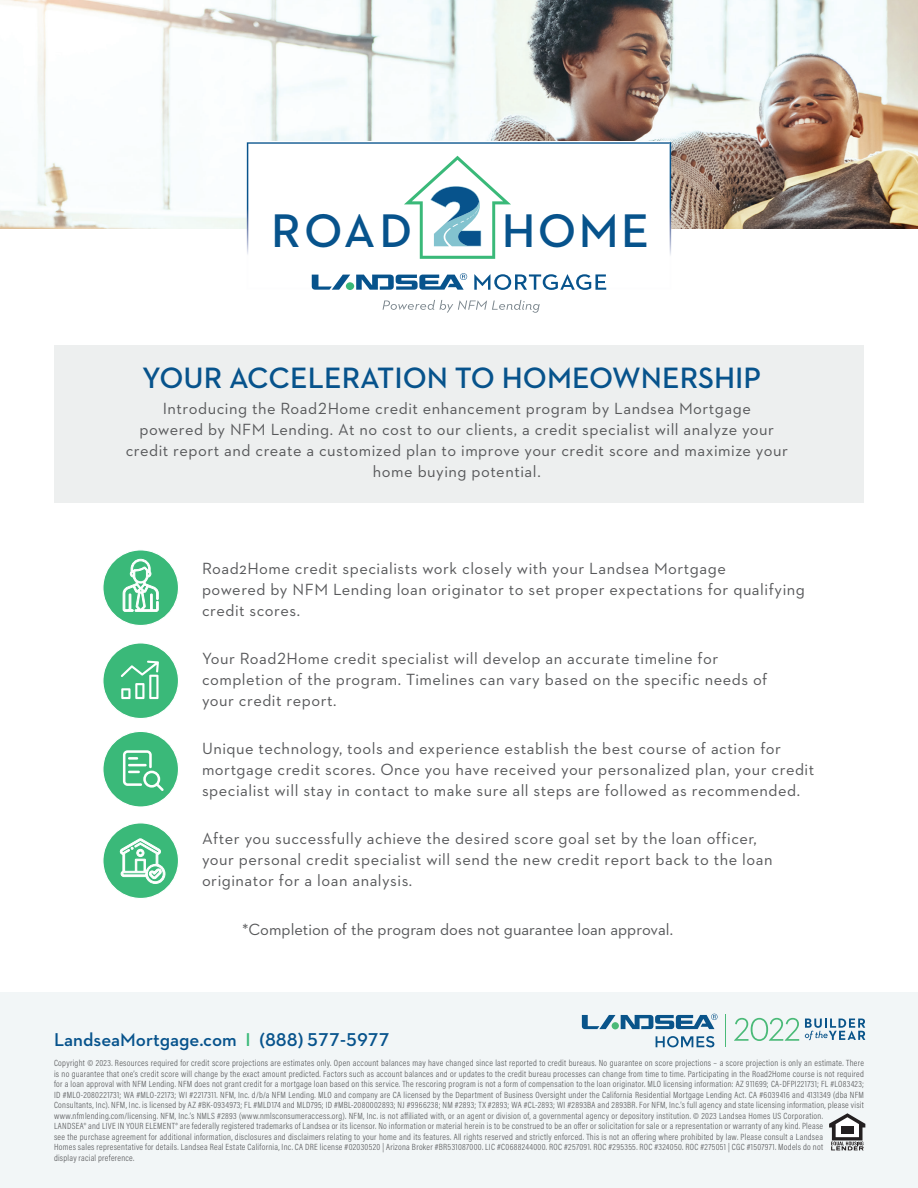
<style>
.page{position:relative;width:918px;height:1188px;background:#fff}
.page>*{position:absolute;margin:0;border:0;box-sizing:border-box;transform-origin:0 0}
.t1{font:600 48px "Neutraface 2 Text";letter-spacing:.05em;color:#07538c}
.t2{font:600 30px "Neutraface 2 Text";color:#07538c}
.t3{font:600 18.9px "Neutraface 2 Text";color:#07538c}
.t4{font:16.5px/21px "Neutraface 2 Text";letter-spacing:.03em;color:#57585a}
.t5{font:16.5px "Neutraface 2 Text";color:#57585a}
.t6{font:300 9px/10.5px "Acumin Pro Cond";letter-spacing:.03em;color:#57585a}
.s1{color:#3ab979}
</style>
<div class="page">
<div style="left:0;top:992px;width:918px;height:196px;background:#f2f6f7"></div>
<svg style="left:829px;top:1113px;width:36px;height:37px"></svg>
<svg style="left:582px;top:1015px;width:33px;height:14px"></svg>
<div style="left:612px;top:1022px;width:7px;height:7px;background:#4aba78;border-radius:50%"></div>
<svg style="left:656px;top:1036px;width:58px;height:11px"></svg>
<svg style="left:621px;top:1014px;width:97px;height:15px"></svg>
<svg style="left:734px;top:1018px;width:65px;height:23px"></svg>
<svg style="left:805px;top:1019px;width:60px;height:21px"></svg>
<hr style="left:725px;top:1014px;width:1px;height:33px;background:#4aba78">
<img style="left:0;top:0;width:918px;height:228px">
<div style="left:54px;top:345px;width:810px;height:157px;background:#edefef"></div>
<div style="left:103px;top:550px;width:76px;height:76px;background:#3ab979;border-radius:50%"></div>
<div style="left:102px;top:549px;width:77px;height:77px;border:1px solid #fff;border-radius:50%"></div>
<svg style="left:123px;top:559px;width:36px;height:53px"></svg>
<div style="left:103px;top:643px;width:76px;height:76px;background:#3ab979;border-radius:50%"></div>
<div style="left:102px;top:642px;width:77px;height:77px;border:1px solid #fff;border-radius:50%"></div>
<svg style="left:121px;top:661px;width:38px;height:38px"></svg>
<div style="left:103px;top:731px;width:76px;height:76px;background:#3ab979;border-radius:50%"></div>
<div style="left:102px;top:731px;width:77px;height:77px;border:1px solid #fff;border-radius:50%"></div>
<svg style="left:123px;top:750px;width:41px;height:41px"></svg>
<div style="left:103px;top:823px;width:76px;height:75px;background:#3ab979;border-radius:50%"></div>
<div style="left:102px;top:822px;width:77px;height:77px;border:1px solid #fff;border-radius:50%"></div>
<svg style="left:120px;top:838px;width:45px;height:46px"></svg>
<svg style="left:247px;top:143px;width:423px;height:146px"></svg>
<svg style="left:404px;top:156px;width:107px;height:103px"></svg>
<svg style="left:383px;top:300px;width:157px;height:13px"></svg>
<svg style="left:312px;top:275px;width:38px;height:15px"></svg>
<div style="left:346px;top:282px;width:8px;height:8px;background:#3ab979;border-radius:50%"></div>
<svg style="left:356px;top:273px;width:111px;height:17px"></svg>
<svg style="left:474px;top:274px;width:132px;height:16px"></svg>
<h1 class="t1" style="left:271px;top:200px;width:143px">ROAD</h1>
<h1 class="t1" style="left:502px;top:200px;width:149px">HOME</h1>
<h2 class="t2" style="left:142px;top:359px;width:620px">YOUR ACCELERATION TO HOMEOWNERSHIP</h2>
<p class="t4" style="left:126px;top:398px;width:664px;text-align:center">Introducing the Road2Home credit enhancement program by Landsea Mortgage<br>powered by NFM Lending. At no cost to our clients, a credit specialist will analyze your credit report and create a customized plan to improve your credit score and maximize your home buying potential.</p>
<h3 class="t4" style="left:202px;top:558px;width:604px">Road2Home credit specialists work closely with your Landsea Mortgage<br>powered by NFM Lending loan originator to set proper expectations for qualifying credit scores.</h3>
<h3 class="t4" style="left:202px;top:648px;width:567px">Your Road2Home credit specialist will develop an accurate timeline for completion of the program. Timelines can vary based on the specific needs of your credit report.</h3>
<p class="t4" style="left:202px;top:738px;width:614px">Unique technology, tools and experience establish the best course of action for mortgage credit scores. Once you have received your personalized plan, your credit specialist will stay in contact to make sure all steps are followed as recommended.</p>
<h3 class="t4" style="left:202px;top:828px;width:572px">After you successfully achieve the desired score goal set by the loan officer, your personal credit specialist will send the new credit report back to the loan originator for a loan analysis.</h3>
<h3 class="t5" style="left:242px;top:919px;width:433px">*Completion of the program does not guarantee loan approval.</h3>
<h3 class="t3" style="left:54px;top:1027px;width:337px">LandseaMortgage.com <span class="s1">I</span> (888) 577-5977</h3>
<p class="t6" style="left:54px;top:1058px;width:812px">Copyright © 2023. Resources required for credit score projections are estimates only. Open account balances may have changed since last reported to credit bureaus. No guarantee on score projections – a score projection is only an estimate. There is no guarantee that one’s credit score will change by the exact amount predicted. Factors such as account balances and or updates to the credit bureau processes can change from time to time. Participating in the Road2Home course is not required for a loan approval with NFM Lending. NFM does not grant credit for a mortgage loan based on this service. The rescoring program is not a form of compensation to the loan originator. MLO licensing information: AZ 911699; CA-DFPI221731; FL #LO83423; ID #MLO-2080221731; WA #MLO-22173; WI #2217311. NFM, Inc. d/b/a NFM Lending. MLO and company are CA licensed by the Department of Business Oversight under the California Residential Mortgage Lending Act. CA #6039416 and 4131349 (dba NFM Consultants, Inc). NFM, Inc. is licensed by AZ #BK-0934973; FL #MLD174 and MLD795; ID #MBL-2080002893; NJ #9966238; NM #2893; TX #2893; WA #CL-2893; WI #2893BA and 2893BR. For NFM, Inc.’s full agency and state licensing information, please visit www.nfmlending.com/licensing. NFM, Inc.’s NMLS #2893 (www.nmlsconsumeraccess.org). NFM, Inc. is not affiliated with, or an agent or division of, a governmental agency or depository institution. © 2023 Landsea Homes US Corporation.<br>LANDSEA® and LIVE IN YOUR ELEMENT® are federally registered trademarks of Landsea or its licensor. No information or material herein is to be construed to be an offer or solicitation for sale or a representation or warranty of any kind. Please<br>see the purchase agreement for additional information, disclosures and disclaimers relating to your home and its features. All rights reserved and strictly enforced. This is not an offering where prohibited by law. Please consult a Landsea<br>Homes sales representative for details. Landsea Real Estate California, Inc. CA DRE license #02030520 | Arizona Broker #BR531087000. LIC #C0688244000. ROC #257091. ROC #295355. ROC #324050. ROC #275051 | CGC #1507971. Models do not<br>display racial preference.</p>
</div>
